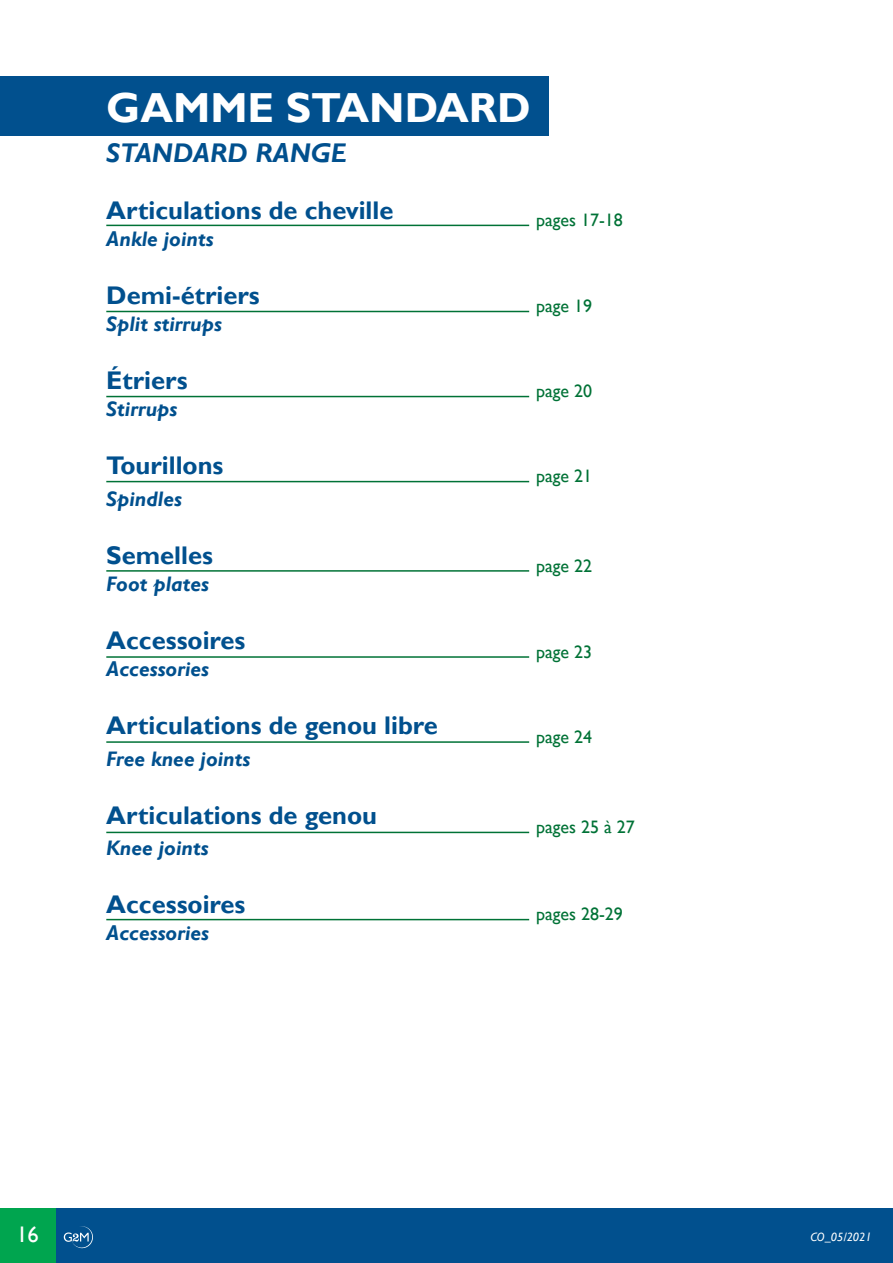
<style>
.page{position:relative;width:893px;height:1263px;background:#fff}
.page>*{position:absolute;margin:0;border:0;box-sizing:border-box;transform-origin:0 0}
.t1{font:700 42px "Gill Sans";color:#fff}
.t2{font:italic 700 27px "Gill Sans";color:#01508e}
.t3{font:700 25.5px "Gill Sans";color:#01508e}
.t4{font:22.5px "Gill Sans";color:#fff}
.t5{font:italic 700 21px "Gill Sans";color:#01508e}
.t6{font:18px "Gill Sans";color:#007236}
.t7{font:italic 12px "Gill Sans";color:#fff}
</style>
<div class="page">
<div style="left:0;top:1208px;width:893px;height:55px;background:#01508e"></div>
<div style="left:0;top:1208px;width:55px;height:55px;background:#00a54f"></div>
<svg style="left:64px;top:1226px;width:29px;height:22px"></svg>
<hr style="left:106px;top:225px;width:423px;height:1px;background:#007236">
<hr style="left:106px;top:481px;width:423px;height:1px;background:#007236">
<hr style="left:106px;top:741px;width:423px;height:2px;background:#007236">
<hr style="left:106px;top:396px;width:423px;height:1px;background:#007236">
<hr style="left:106px;top:656px;width:423px;height:2px;background:#007236">
<hr style="left:106px;top:919px;width:423px;height:1px;background:#007236">
<hr style="left:106px;top:311px;width:423px;height:1px;background:#007236">
<hr style="left:106px;top:570px;width:423px;height:2px;background:#007236">
<hr style="left:106px;top:832px;width:423px;height:1px;background:#007236">
<div style="left:0;top:77px;width:549px;height:59px;background:#01508e"></div>
<p class="t1" style="left:106px;top:82px;width:426px">GAMME STANDARD</p>
<p class="t2" style="left:106px;top:138px;width:242px">STANDARD RANGE</p>
<p class="t3" style="left:106px;top:195px;width:289px">Articulations de cheville</p>
<p class="t5" style="left:106px;top:226px;width:109px">Ankle joints</p>
<p class="t3" style="left:106px;top:280px;width:155px">Demi-étriers</p>
<p class="t5" style="left:106px;top:311px;width:117px">Split stirrups</p>
<p class="t3" style="left:106px;top:365px;width:83px">Étriers</p>
<p class="t5" style="left:106px;top:397px;width:73px">Stirrups</p>
<p class="t3" style="left:106px;top:450px;width:119px">Tourillons</p>
<p class="t5" style="left:106px;top:486px;width:77px">Spindles</p>
<p class="t3" style="left:106px;top:540px;width:108px">Semelles</p>
<p class="t5" style="left:106px;top:572px;width:104px">Foot plates</p>
<p class="t3" style="left:106px;top:625px;width:141px">Accessoires</p>
<p class="t5" style="left:106px;top:657px;width:104px">Accessories</p>
<p class="t6" style="left:536px;top:210px;width:88px">pages 17-18</p>
<p class="t6" style="left:536px;top:296px;width:57px">page 19</p>
<p class="t6" style="left:536px;top:381px;width:57px">page 20</p>
<p class="t6" style="left:536px;top:466px;width:57px">page 21</p>
<p class="t6" style="left:536px;top:555px;width:57px">page 22</p>
<p class="t6" style="left:536px;top:641px;width:57px">page 23</p>
<p class="t3" style="left:106px;top:710px;width:333px">Articulations de genou libre</p>
<p class="t5" style="left:106px;top:746px;width:146px">Free knee joints</p>
<p class="t3" style="left:106px;top:800px;width:272px">Articulations de genou</p>
<p class="t5" style="left:106px;top:836px;width:104px">Knee joints</p>
<p class="t3" style="left:106px;top:889px;width:141px">Accessoires</p>
<p class="t5" style="left:106px;top:921px;width:104px">Accessories</p>
<p class="t6" style="left:536px;top:726px;width:57px">page 24</p>
<p class="t6" style="left:536px;top:817px;width:100px">pages 25 à 27</p>
<p class="t6" style="left:536px;top:904px;width:88px">pages 28-29</p>
<p class="t4" style="left:16px;top:1221px;width:24px">16</p>
<p class="t7" style="left:810px;top:1230px;width:63px">CO_05/2021</p>
</div>
